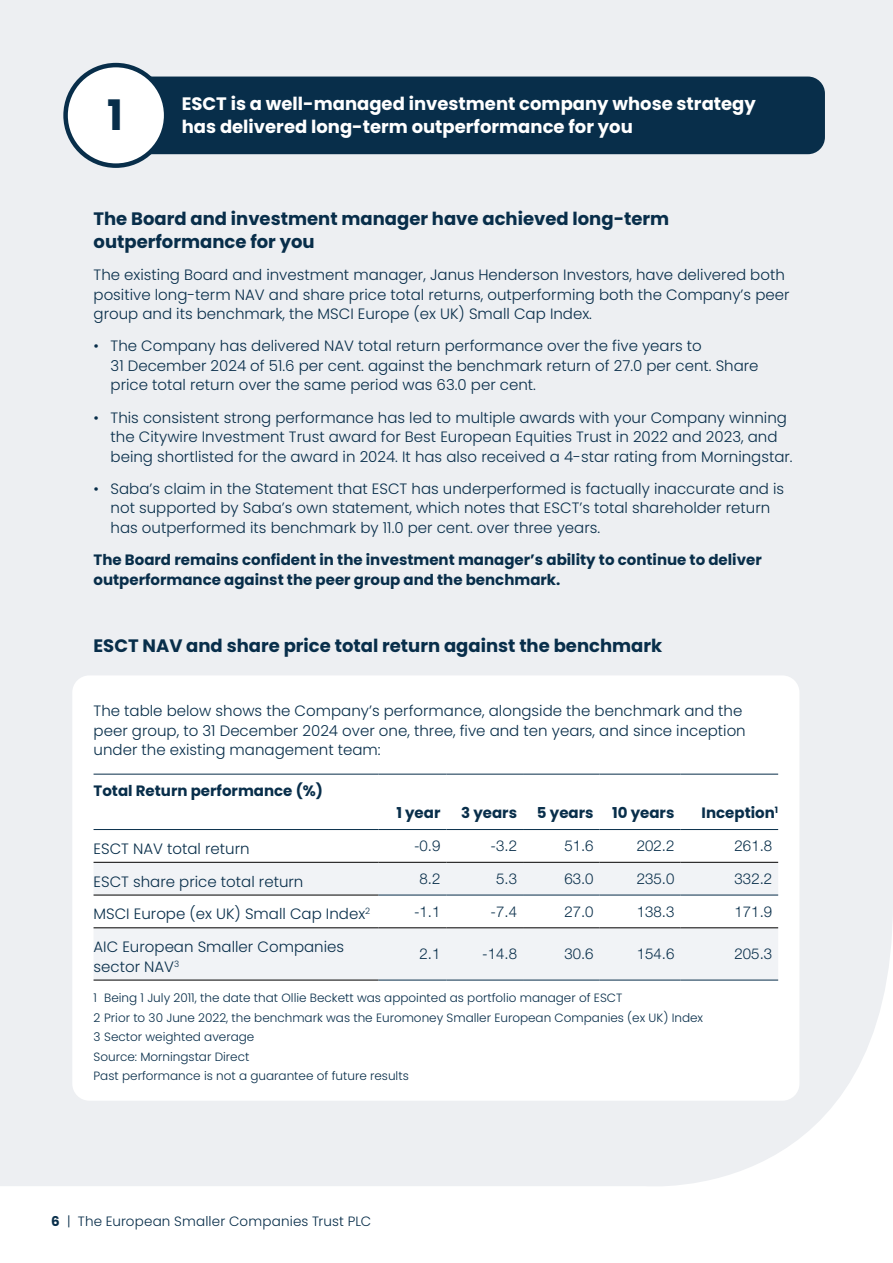
<style>
.page{position:relative;width:893px;height:1263px;background:#fff}
.page>*{position:absolute;margin:0;border:0;box-sizing:border-box;transform-origin:0 0}
.t1{font:700 42px "Poppins";color:#082e4a}
.t2{font:700 18px/22.5px "Poppins";color:#082e4a}
.t3{font:700 18px "Poppins";color:#fff}
.t4{font:300 15px/19.5px "Poppins";color:#082e4a}
.t5{font:700 15px/19.5px "Poppins";color:#082e4a}
.t6{font:300 15px "Helvetica Neue LT Pro";color:#082e4a}
.t7{font:300 13.5px "Poppins";letter-spacing:.01em;color:#082e4a}
.t8{font:300 12px/19.5px "Poppins";color:#082e4a}
.s1{font-weight:700}
</style>
<div class="page">
<div style="left:0;top:0;width:893px;height:891px;background:#edeff2"></div>
<svg style="left:0;top:891px;width:893px;height:295px;background:#eff0f3"></svg>
<div style="left:72px;top:675px;width:727px;height:426px;background:#fff;border-radius:17px"></div>
<svg style="left:94px;top:863px;width:684px;height:117px;fill:#f1f3f6"></svg>
<hr style="left:94px;top:895px;width:284px;height:1px;background:#000">
<hr style="left:94px;top:980px;width:284px;height:1px;background:#000">
<hr style="left:94px;top:829px;width:284px;height:1px;background:#082e4a">
<hr style="left:378px;top:829px;width:68px;height:1px;background:#082e4a">
<hr style="left:446px;top:829px;width:77px;height:1px;background:#082e4a">
<hr style="left:523px;top:829px;width:77px;height:1px;background:#082e4a">
<hr style="left:600px;top:829px;width:80px;height:1px;background:#082e4a">
<hr style="left:680px;top:829px;width:98px;height:1px;background:#082e4a">
<hr style="left:378px;top:895px;width:68px;height:1px;background:#082e4a">
<hr style="left:446px;top:895px;width:77px;height:1px;background:#082e4a">
<hr style="left:523px;top:895px;width:77px;height:1px;background:#082e4a">
<hr style="left:600px;top:895px;width:80px;height:1px;background:#082e4a">
<hr style="left:680px;top:895px;width:98px;height:1px;background:#082e4a">
<hr style="left:378px;top:980px;width:68px;height:1px;background:#082e4a">
<hr style="left:446px;top:980px;width:77px;height:1px;background:#082e4a">
<hr style="left:523px;top:980px;width:77px;height:1px;background:#082e4a">
<hr style="left:600px;top:980px;width:80px;height:1px;background:#082e4a">
<hr style="left:680px;top:980px;width:98px;height:1px;background:#082e4a">
<hr style="left:94px;top:774px;width:284px;height:1px;background:#082e4a">
<hr style="left:378px;top:774px;width:68px;height:1px;background:#082e4a">
<hr style="left:446px;top:774px;width:77px;height:1px;background:#082e4a">
<hr style="left:523px;top:774px;width:77px;height:1px;background:#082e4a">
<hr style="left:600px;top:774px;width:80px;height:1px;background:#082e4a">
<hr style="left:680px;top:774px;width:98px;height:1px;background:#082e4a">
<hr style="left:94px;top:862px;width:284px;height:1px;background:#000">
<hr style="left:378px;top:862px;width:68px;height:1px;background:#000">
<hr style="left:446px;top:862px;width:77px;height:1px;background:#000">
<hr style="left:523px;top:862px;width:77px;height:1px;background:#000">
<hr style="left:600px;top:862px;width:80px;height:1px;background:#000">
<hr style="left:680px;top:862px;width:98px;height:1px;background:#000">
<hr style="left:94px;top:927px;width:284px;height:1px;background:#000">
<hr style="left:378px;top:927px;width:68px;height:1px;background:#000">
<hr style="left:446px;top:927px;width:77px;height:1px;background:#000">
<hr style="left:523px;top:927px;width:77px;height:1px;background:#000">
<hr style="left:600px;top:927px;width:80px;height:1px;background:#000">
<hr style="left:680px;top:927px;width:98px;height:1px;background:#000">
<div style="left:101px;top:77px;width:724px;height:77px;background:#082e4a;border-radius:17px"></div>
<div style="left:66px;top:65px;width:100px;height:101px;background:#fff;border-radius:50%"></div>
<div style="left:63px;top:63px;width:105px;height:105px;border:4px solid #082e4a;border-radius:50%"></div>
<h1 class="t1" style="left:107px;top:91px;width:17px">1</h1>
<p class="t3" style="left:182px;top:94px;width:576px">ESCT is a well-managed investment company whose strategy</p>
<p class="t3" style="left:182px;top:116px;width:453px">has delivered long-term outperformance for you</p>
<p class="t2" style="left:94px;top:208px;width:577px">The Board and investment manager have achieved long-term outperformance for you</p>
<p class="t4" style="left:94px;top:265px;width:697px">The existing Board and investment manager, Janus Henderson Investors, have delivered both positive long-term NAV and share price total returns, outperforming both the Company’s peer group and its benchmark, the MSCI Europe (ex UK) Small Cap Index.</p>
<p class="t4" style="left:111px;top:336px;width:650px;text-indent:-17px">• The Company has delivered NAV total return performance over the five years to<br>31 December 2024 of 51.6 per cent. against the benchmark return of 27.0 per cent. Share price total return over the same period was 63.0 per cent.</p>
<p class="t4" style="left:111px;top:408px;width:684px;text-indent:-17px">• This consistent strong performance has led to multiple awards with your Company winning the Citywire Investment Trust award for Best European Equities Trust in 2022 and 2023, and being shortlisted for the award in 2024. It has also received a 4-star rating from Morningstar.</p>
<p class="t4" style="left:111px;top:479px;width:675px;text-indent:-17px">• Saba’s claim in the Statement that ESCT has underperformed is factually inaccurate and is not supported by Saba’s own statement, which notes that ESCT’s total shareholder return has outperformed its benchmark by 11.0 per cent. over three years.</p>
<p class="t5" style="left:94px;top:550px;width:670px">The Board remains confident in the investment manager’s ability to continue to deliver outperformance against the peer group and the benchmark.</p>
<p class="t2" style="left:94px;top:634px;width:570px">ESCT NAV and share price total return against the benchmark</p>
<p class="t4" style="left:94px;top:701px;width:654px">The table below shows the Company’s performance, alongside the benchmark and the peer group, to 31 December 2024 over one, three, five and ten years, and since inception under the existing management team:</p>
<p class="t5" style="left:94px;top:781px;width:231px">Total Return performance (%)</p>
<p class="t5" style="left:396px;top:803px;width:46px">1 year</p>
<p class="t5" style="left:461px;top:803px;width:57px">3 years</p>
<p class="t5" style="left:537px;top:803px;width:139px">5 years 10 years</p>
<p class="t5" style="left:702px;top:803px;width:78px">Inception<sup>1</sup></p>
<p class="t4" style="left:94px;top:839px;width:158px">ESCT NAV total return</p>
<p class="t6" style="left:414px;top:837px;width:28px">-0.9</p>
<p class="t6" style="left:491px;top:837px;width:28px">-3.2</p>
<p class="t6" style="left:564px;top:837px;width:31px">51.6</p>
<p class="t6" style="left:637px;top:837px;width:39px">202.2</p>
<p class="t6" style="left:735px;top:837px;width:39px">261.8</p>
<p class="t4" style="left:94px;top:872px;width:211px">ESCT share price total return</p>
<p class="t6" style="left:420px;top:869px;width:22px">8.2</p>
<p class="t6" style="left:496px;top:869px;width:22px">5.3</p>
<p class="t6" style="left:564px;top:869px;width:31px">63.0</p>
<p class="t6" style="left:637px;top:869px;width:39px">235.0</p>
<p class="t6" style="left:735px;top:869px;width:39px">332.2</p>
<p class="t4" style="left:94px;top:904px;width:278px">MSCI Europe (ex UK) Small Cap Index<sup>2</sup></p>
<p class="t6" style="left:414px;top:902px;width:28px">-1.1</p>
<p class="t6" style="left:491px;top:902px;width:28px">-7.4</p>
<p class="t6" style="left:564px;top:902px;width:31px">27.0</p>
<p class="t6" style="left:637px;top:902px;width:39px">138.3</p>
<p class="t6" style="left:735px;top:902px;width:39px">171.9</p>
<p class="t4" style="left:94px;top:937px;width:252px">AIC European Smaller Companies sector NAV<sup>3</sup></p>
<p class="t6" style="left:420px;top:945px;width:22px">2.1</p>
<p class="t6" style="left:482px;top:945px;width:36px">-14.8</p>
<p class="t6" style="left:564px;top:945px;width:31px">30.6</p>
<p class="t6" style="left:637px;top:945px;width:39px">154.6</p>
<p class="t6" style="left:735px;top:945px;width:39px">205.3</p>
<p class="t8" style="left:94px;top:988px;width:611px">1 Being 1 July 2011, the date that Ollie Beckett was appointed as portfolio manager of ESCT<br>2 Prior to 30 June 2022, the benchmark was the Euromoney Smaller European Companies (ex UK) Index 3 Sector weighted average<br>Source: Morningstar Direct<br>Past performance is not a guarantee of future results</p>
<p class="t7" style="left:51px;top:1213px;width:322px"><span class="s1">6</span> | The European Smaller Companies Trust PLC</p>
</div>
